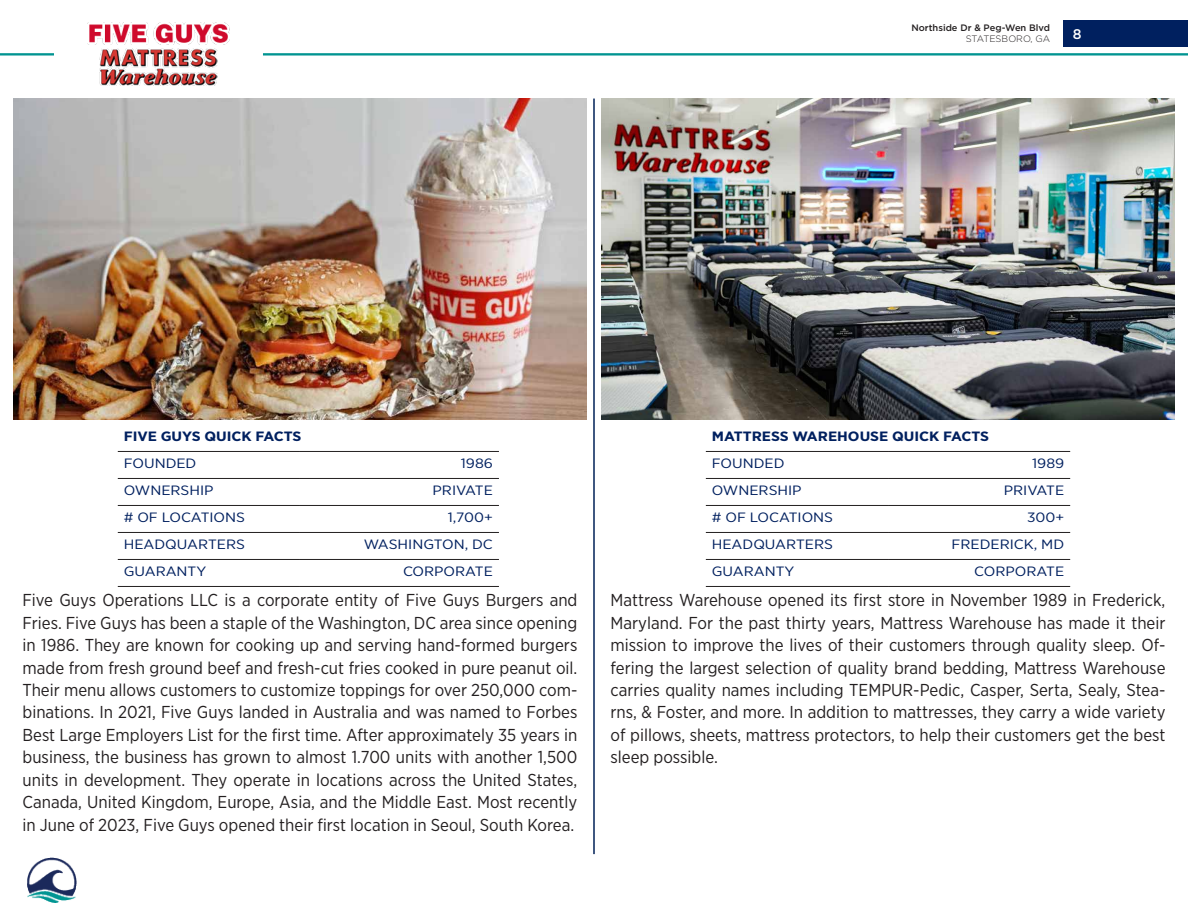
<style>
.page{position:relative;width:1188px;height:918px;background:#fff}
.page>*{position:absolute;margin:0;border:0;box-sizing:border-box;transform-origin:0 0}
.t1{font:17.25px/22.5px "Gotham Narrow";color:#231f20;text-align:justify}
.t2{font:500 13.95px "Gotham";color:#fff}
.t3{font:13.5px "Gotham Narrow";color:#00205f;scale:1.2 1}
.t4{font:700 13.5px "Gotham Narrow";color:#00205f;scale:1.2 1}
.t5{font:500 9.3px "Gotham";color:#231f20}
.t6{font:300 9.3px "Gotham";color:#231f20}
</style>
<div class="page">
<img style="left:14px;top:99px;width:572px;height:321px">
<hr style="left:118px;top:451px;width:182px;height:1px;background:#231f20">
<hr style="left:300px;top:451px;width:199px;height:1px;background:#231f20">
<hr style="left:118px;top:478px;width:182px;height:1px;background:#231f20">
<hr style="left:300px;top:478px;width:199px;height:1px;background:#231f20">
<hr style="left:118px;top:505px;width:182px;height:1px;background:#231f20">
<hr style="left:300px;top:505px;width:199px;height:1px;background:#231f20">
<hr style="left:118px;top:532px;width:182px;height:1px;background:#231f20">
<hr style="left:300px;top:532px;width:199px;height:1px;background:#231f20">
<hr style="left:118px;top:559px;width:182px;height:1px;background:#231f20">
<hr style="left:300px;top:559px;width:199px;height:1px;background:#231f20">
<hr style="left:118px;top:586px;width:182px;height:1px;background:#231f20">
<hr style="left:300px;top:586px;width:199px;height:1px;background:#231f20">
<hr style="left:593px;top:99px;width:2px;height:755px;background:#002057">
<img style="left:602px;top:99px;width:572px;height:321px">
<hr style="left:706px;top:451px;width:182px;height:1px;background:#231f20">
<hr style="left:888px;top:451px;width:182px;height:1px;background:#231f20">
<hr style="left:706px;top:478px;width:182px;height:1px;background:#231f20">
<hr style="left:888px;top:478px;width:182px;height:1px;background:#231f20">
<hr style="left:706px;top:505px;width:182px;height:1px;background:#231f20">
<hr style="left:888px;top:505px;width:182px;height:1px;background:#231f20">
<hr style="left:706px;top:532px;width:182px;height:1px;background:#231f20">
<hr style="left:888px;top:532px;width:182px;height:1px;background:#231f20">
<hr style="left:706px;top:559px;width:182px;height:1px;background:#231f20">
<hr style="left:888px;top:559px;width:182px;height:1px;background:#231f20">
<hr style="left:706px;top:586px;width:182px;height:1px;background:#231f20">
<hr style="left:888px;top:586px;width:182px;height:1px;background:#231f20">
<div style="left:1063px;top:20px;width:125px;height:27px;background:#00205f"></div>
<hr style="left:263px;top:53px;width:925px;height:3px;background:#009491">
<hr style="left:0;top:53px;width:54px;height:3px;background:#009491">
<img style="left:28px;top:857px;width:48px;height:45px">
<img style="left:87px;top:22px;width:143px;height:22px">
<img style="left:99px;top:48px;width:119px;height:38px">
<p class="t5" style="left:911px;top:22px;width:140px">Northside Dr &amp; Peg-Wen Blvd</p>
<p class="t6" style="left:966px;top:33px;width:86px">STATESBORO, GA</p>
<p class="t2" style="left:1073px;top:25px;width:10px">8</p>
<p class="t4" style="left:124px;top:428px;width:150px">FIVE GUYS QUICK FACTS</p>
<p class="t3" style="left:124px;top:455px;width:62px">FOUNDED</p>
<p class="t3" style="left:461px;top:455px;width:28px">1986</p>
<p class="t3" style="left:124px;top:482px;width:76px">OWNERSHIP</p>
<p class="t3" style="left:433px;top:482px;width:52px">PRIVATE</p>
<p class="t3" style="left:124px;top:509px;width:103px"># OF LOCATIONS</p>
<p class="t3" style="left:448px;top:509px;width:39px">1,700+</p>
<p class="t3" style="left:124px;top:536px;width:102px">HEADQUARTERS</p>
<p class="t3" style="left:364px;top:536px;width:109px">WASHINGTON, DC</p>
<p class="t3" style="left:124px;top:563px;width:70px">GUARANTY</p>
<p class="t3" style="left:403px;top:563px;width:76px">CORPORATE</p>
<p class="t1" style="left:23px;top:588px;width:557px">Five Guys Operations LLC is a corporate entity of Five Guys Burgers and Fries. Five Guys has been a staple of the Washington, DC area since opening in 1986. They are known for cooking up and serving hand-formed burgers made from fresh ground beef and fresh-cut fries cooked in pure peanut oil.<br>Their menu allows customers to customize toppings for over 250,000 com&shy;binations. In 2021, Five Guys landed in Australia and was named to Forbes Best Large Employers List for the first time. After approximately 35 years in business, the business has grown to almost 1.700 units with another 1,500 units in development. They operate in locations across the United States, Canada, United Kingdom, Europe, Asia, and the Middle East. Most recently in June of 2023, Five Guys opened their first location in Seoul, South Korea.</p>
<p class="t4" style="left:712px;top:428px;width:233px">MATTRESS WAREHOUSE QUICK FACTS</p>
<p class="t3" style="left:712px;top:455px;width:62px">FOUNDED</p>
<p class="t3" style="left:1032px;top:455px;width:28px">1989</p>
<p class="t3" style="left:712px;top:482px;width:76px">OWNERSHIP</p>
<p class="t3" style="left:1004px;top:482px;width:52px">PRIVATE</p>
<p class="t3" style="left:712px;top:509px;width:103px"># OF LOCATIONS</p>
<p class="t3" style="left:1027px;top:509px;width:32px">300+</p>
<p class="t3" style="left:712px;top:536px;width:102px">HEADQUARTERS</p>
<p class="t3" style="left:952px;top:536px;width:95px">FREDERICK, MD</p>
<p class="t3" style="left:712px;top:563px;width:70px">GUARANTY</p>
<p class="t3" style="left:974px;top:563px;width:76px">CORPORATE</p>
<p class="t1" style="left:611px;top:588px;width:557px">Mattress Warehouse opened its first store in November 1989 in Frederick, Maryland. For the past thirty years, Mattress Warehouse has made it their mission to improve the lives of their customers through quality sleep. Of&shy;fering the largest selection of quality brand bedding, Mattress Warehouse carries quality names including TEMPUR-Pedic, Casper, Serta, Sealy, Stea&shy;rns, &amp; Foster, and more. In addition to mattresses, they carry a wide variety of pillows, sheets, mattress protectors, to help their customers get the best sleep possible.</p>
</div>
